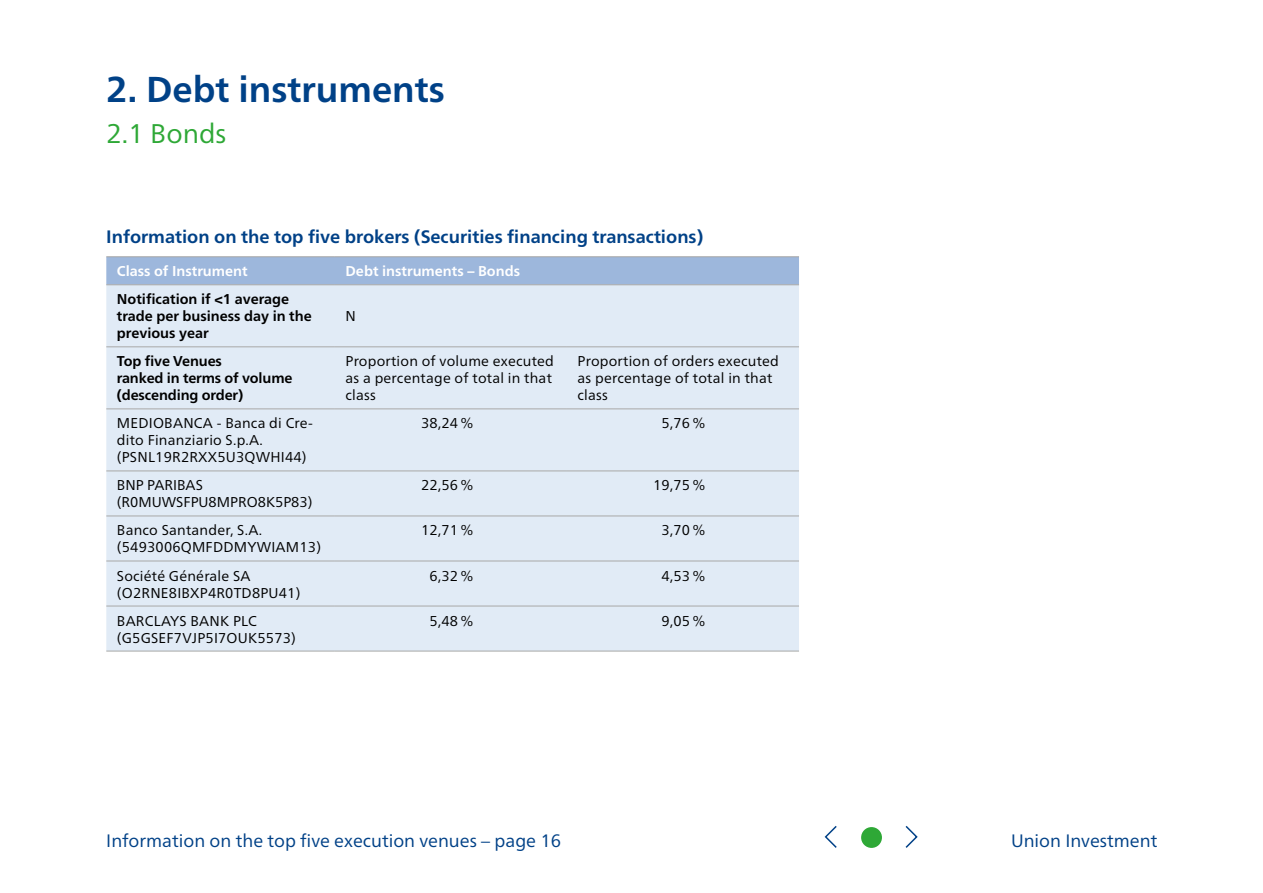
<style>
.page{position:relative;width:1263px;height:893px;background:#fff}
.page>*{position:absolute;margin:0;border:0;box-sizing:border-box;transform-origin:0 0}
.O-Headline_Innen_24{font:700 36px "Frutiger Neue LT Pro";color:#004187}
.O-Subline_Innen_18_p{font:27px "Frutiger Neue LT Pro";color:#2ea836}
.O-Zwischenheadline_1{font:700 18px "Frutiger Neue LT Pro";color:#004187}
.t1{font:18px "Frutiger Neue LT Pro";color:#004187}
._08b_Diagramm_Text_7{font:14.25px/17px "Frutiger Neue LT Pro";letter-spacing:.015em;color:#000}
._08b_Diagramm_Text_7-2{font:700 14.25px/17px "Frutiger Neue LT Pro";color:#000}
._08b_Diagramm_Text_7-3{font:700 14.25px "Frutiger Neue LT Pro";color:#fff}
</style>
<div class="page">
<div style="left:861px;top:827px;width:21px;height:21px;background:#2ea836;border-radius:50%"></div>
<svg style="left:824px;top:826px;width:13px;height:22px"></svg>
<svg style="left:905px;top:826px;width:13px;height:22px"></svg>
<div style="left:106px;top:257px;width:693px;height:27px;background:#9db7dc"></div>
<div style="left:106px;top:285px;width:693px;height:123px;background:#e1ebf6"></div>
<div style="left:106px;top:409px;width:693px;height:242px;background:#e1ebf6"></div>
<hr style="left:106px;top:256px;width:229px;height:1px;background:#a8a8a7">
<hr style="left:335px;top:256px;width:232px;height:1px;background:#a8a8a7">
<hr style="left:567px;top:256px;width:232px;height:1px;background:#a8a8a7">
<hr style="left:106px;top:284px;width:229px;height:1px;background:#a8a8a7">
<hr style="left:335px;top:284px;width:232px;height:1px;background:#a8a8a7">
<hr style="left:567px;top:284px;width:232px;height:1px;background:#a8a8a7">
<hr style="left:106px;top:346px;width:229px;height:1px;background:#a8a8a7">
<hr style="left:335px;top:346px;width:232px;height:1px;background:#a8a8a7">
<hr style="left:567px;top:346px;width:232px;height:1px;background:#a8a8a7">
<hr style="left:106px;top:408px;width:229px;height:1px;background:#a8a8a7">
<hr style="left:335px;top:408px;width:232px;height:1px;background:#a8a8a7">
<hr style="left:567px;top:408px;width:232px;height:1px;background:#a8a8a7">
<hr style="left:106px;top:471px;width:229px;height:1px;background:#a8a8a7">
<hr style="left:335px;top:471px;width:232px;height:1px;background:#a8a8a7">
<hr style="left:567px;top:471px;width:232px;height:1px;background:#a8a8a7">
<hr style="left:106px;top:516px;width:229px;height:1px;background:#a8a8a7">
<hr style="left:335px;top:516px;width:232px;height:1px;background:#a8a8a7">
<hr style="left:567px;top:516px;width:232px;height:1px;background:#a8a8a7">
<hr style="left:106px;top:561px;width:229px;height:1px;background:#a8a8a7">
<hr style="left:335px;top:561px;width:232px;height:1px;background:#a8a8a7">
<hr style="left:567px;top:561px;width:232px;height:1px;background:#a8a8a7">
<hr style="left:106px;top:606px;width:229px;height:1px;background:#a8a8a7">
<hr style="left:335px;top:606px;width:232px;height:1px;background:#a8a8a7">
<hr style="left:567px;top:606px;width:232px;height:1px;background:#a8a8a7">
<hr style="left:106px;top:651px;width:229px;height:1px;background:#a8a8a7">
<hr style="left:335px;top:651px;width:232px;height:1px;background:#a8a8a7">
<hr style="left:567px;top:651px;width:232px;height:1px;background:#a8a8a7">
<p class="O-Headline_Innen_24" style="left:106px;top:68px;width:340px">2. Debt instruments</p>
<p class="O-Subline_Innen_18_p" style="left:106px;top:117px;width:122px">2.1 Bonds</p>
<p class="O-Zwischenheadline_1" style="left:106px;top:226px;width:598px">Information on the top five brokers (Securities financing transactions)</p>
<p class="_08b_Diagramm_Text_7-3" style="left:117px;top:263px;width:132px">Class of Instrument</p>
<p class="_08b_Diagramm_Text_7-3" style="left:345px;top:263px;width:176px">Debt instruments – Bonds</p>
<p class="_08b_Diagramm_Text_7-2" style="left:117px;top:291px;width:196px">Notification if &lt;1 average trade per business day in the previous year</p>
<p class="_08b_Diagramm_Text_7" style="left:345px;top:308px;width:12px">N</p>
<p class="_08b_Diagramm_Text_7-2" style="left:117px;top:353px;width:177px">Top five Venues<br>ranked in terms of volume (descending order)</p>
<p class="_08b_Diagramm_Text_7" style="left:345px;top:353px;width:210px">Proportion of volume executed as a percentage of total in that class</p>
<p class="_08b_Diagramm_Text_7" style="left:578px;top:353px;width:203px">Proportion of orders executed as percentage of total in that class</p>
<p class="_08b_Diagramm_Text_7" style="left:117px;top:415px;width:197px">MEDIOBANCA - Banca di Cre&shy;dito Finanziario S.p.A. (PSNL19R2RXX5U3QWHI44)</p>
<p class="_08b_Diagramm_Text_7" style="left:421px;top:415px;width:54px">38,24 %</p>
<p class="_08b_Diagramm_Text_7" style="left:661px;top:415px;width:45px">5,76 %</p>
<p class="_08b_Diagramm_Text_7" style="left:117px;top:477px;width:197px">BNP PARIBAS (R0MUWSFPU8MPRO8K5P83)</p>
<p class="_08b_Diagramm_Text_7" style="left:421px;top:477px;width:54px">22,56 %</p>
<p class="_08b_Diagramm_Text_7" style="left:653px;top:477px;width:54px">19,75 %</p>
<p class="_08b_Diagramm_Text_7" style="left:117px;top:522px;width:206px">Banco Santander, S.A. (5493006QMFDDMYWIAM13)</p>
<p class="_08b_Diagramm_Text_7" style="left:421px;top:522px;width:54px">12,71 %</p>
<p class="_08b_Diagramm_Text_7" style="left:661px;top:522px;width:45px">3,70 %</p>
<p class="_08b_Diagramm_Text_7" style="left:117px;top:567px;width:185px">Société Générale SA (O2RNE8IBXP4R0TD8PU41)</p>
<p class="_08b_Diagramm_Text_7" style="left:429px;top:567px;width:45px">6,32 %</p>
<p class="_08b_Diagramm_Text_7" style="left:661px;top:567px;width:45px">4,53 %</p>
<p class="_08b_Diagramm_Text_7" style="left:117px;top:612px;width:180px">BARCLAYS BANK PLC (G5GSEF7VJP5I7OUK5573)</p>
<p class="_08b_Diagramm_Text_7" style="left:429px;top:612px;width:45px">5,48 %</p>
<p class="_08b_Diagramm_Text_7" style="left:661px;top:612px;width:45px">9,05 %</p>
<p class="t1" style="left:106px;top:829px;width:456px">Information on the top five execution venues – page 16</p>
<p class="t1" style="left:1011px;top:829px;width:148px">Union Investment</p>
</div>
